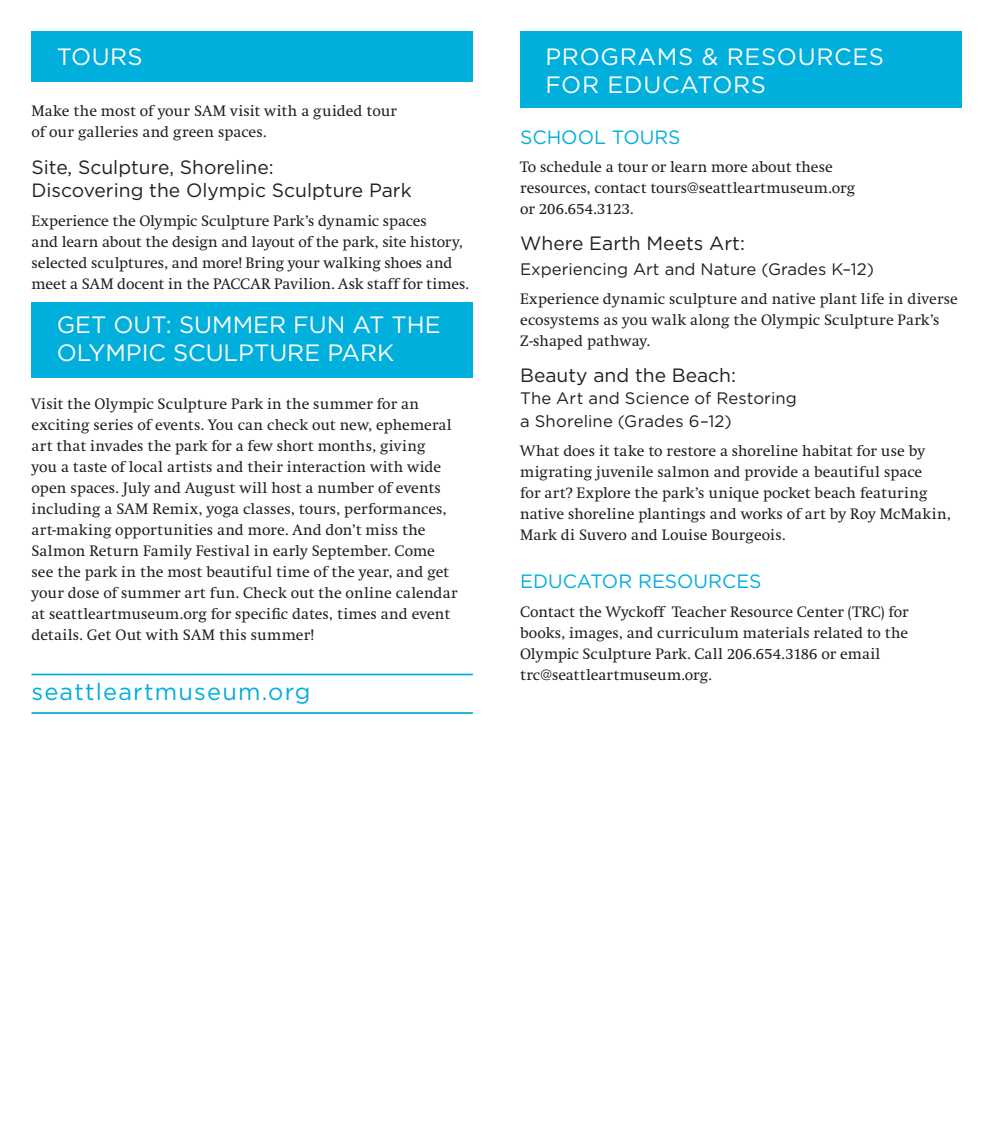
<style>
.page{position:relative;width:993px;height:1134px;background:#fff}
.page>*{position:absolute;margin:0;border:0;box-sizing:border-box;transform-origin:0 0}
.t1{font:23.62px "Gotham";letter-spacing:.01em;color:#fff}
.t2{font:23.62px "Gotham";color:#00afdb}
.t3{font:19.25px/22.8px "Gotham";color:#231f20}
.t4{font:19.25px "Gotham";color:#00afdb}
.t5{font:16.62px/22.8px "Gotham";letter-spacing:.01em;color:#231f20}
.t6{font:15.75px/21px "Swift EF";letter-spacing:.005em;color:#231f20}
</style>
<div class="page">
<div style="left:32px;top:302px;width:440px;height:76px;background:#00afdb"></div>
<div style="left:32px;top:32px;width:440px;height:50px;background:#00afdb"></div>
<hr style="left:31px;top:674px;width:441px;height:1px;background:#00afdb">
<hr style="left:31px;top:712px;width:441px;height:2px;background:#00afdb">
<div style="left:520px;top:32px;width:441px;height:76px;background:#00afdb"></div>
<h1 class="t1" style="left:57px;top:43px;width:19px">TOUR</h1>
<h1 class="t1" style="left:127px;top:43px;width:17px">S</h1>
<p class="t6" style="left:31px;top:101px;width:367px">Make the most of your SAM visit with a guided tour of our galleries and green spaces.</p>
<p class="t3" style="left:31px;top:156px;width:381px">Site, Sculpture, Shoreline:<br>Discovering the Olympic Sculpture Park</p>
<p class="t6" style="left:31px;top:210px;width:439px">Experience the Olympic Sculpture Park’s dynamic spaces<br>and learn about the design and layout of the park, site history, selected sculptures, and more! Bring your walking shoes and meet a SAM docent in the PACCAR Pavilion. Ask staff for times.</p>
<h1 class="t1" style="left:57px;top:312px;width:75px">GET OUT</h1>
<h1 class="t1" style="left:166px;top:312px;width:47px">: SUMMER</h1>
<h1 class="t1" style="left:293px;top:312px;width:115px">FUN AT THE</h1>
<h1 class="t1" style="left:39px;top:340px;width:17px">OLYMPIC</h1>
<h1 class="t1" style="left:173px;top:340px;width:33px">SCULPTURE</h1>
<h1 class="t1" style="left:327px;top:340px;width:17px">PARK</h1>
<p class="t6" style="left:31px;top:393px;width:427px">Visit the Olympic Sculpture Park in the summer for an exciting series of events. You can check out new, ephemeral art that invades the park for a few short months, giving<br>you a taste of local artists and their interaction with wide open spaces. July and August will host a number of events including a SAM Remix, yoga classes, tours, performances, art-making opportunities and more. And don’t miss the Salmon Return Family Festival in early September. Come see the park in the most beautiful time of the year, and get your dose of summer art fun. Check out the online calendar at seattleartmuseum.org for specific dates, times and event details. Get Out with SAM this summer!</p>
<h1 class="t2" style="left:31px;top:678px;width:280px">seattleartmuseum.org</h1>
<h1 class="t1" style="left:520px;top:43px;width:21px">PRO</h1>
<h1 class="t1" style="left:600px;top:43px;width:38px">GRAM</h1>
<h1 class="t1" style="left:678px;top:43px;width:118px">S &amp; RESOURCE</h1>
<h1 class="t1" style="left:868px;top:43px;width:17px">S</h1>
<h1 class="t1" style="left:545px;top:71px;width:117px">FOR EDUCATOR</h1>
<h1 class="t1" style="left:750px;top:71px;width:17px">S</h1>
<p class="t4" style="left:520px;top:126px;width:28px">SCHOOL</p>
<p class="t4" style="left:611px;top:126px;width:15px">TOUR</p>
<p class="t4" style="left:668px;top:126px;width:14px">S</p>
<p class="t6" style="left:520px;top:157px;width:336px">To schedule a tour or learn more about these resources, contact tours@seattleartmuseum.org or 206.654.3123.</p>
<p class="t3" style="left:520px;top:232px;width:226px">Where Earth Meets Art:</p>
<p class="t5" style="left:520px;top:257px;width:355px">Experiencing Art and Nature (Grades K–12)</p>
<p class="t6" style="left:520px;top:288px;width:439px">Experience dynamic sculpture and native plant life in diverse ecosystems as you walk along the Olympic Sculpture Park’s<br>Z-shaped pathway.</p>
<p class="t3" style="left:520px;top:363px;width:217px">Beauty and the Beach:</p>
<p class="t5" style="left:520px;top:387px;width:278px">The Art and Science of Restoring a Shoreline (Grades 6–12)</p>
<p class="t6" style="left:520px;top:441px;width:432px">What does it take to restore a shoreline habitat for use by migrating juvenile salmon and provide a beautiful space<br>for art? Explore the park’s unique pocket beach featuring native shoreline plantings and works of art by Roy McMakin, Mark di Suvero and Louise Bourgeois.</p>
<p class="t4" style="left:520px;top:570px;width:43px">EDUCATOR</p>
<p class="t4" style="left:638px;top:570px;width:55px">RESOURCE</p>
<p class="t4" style="left:749px;top:570px;width:14px">S</p>
<p class="t6" style="left:520px;top:601px;width:390px">Contact the Wyckoff Teacher Resource Center (TRC) for books, images, and curriculum materials related to the Olympic Sculpture Park. Call 206.654.3186 or email trc@seattleartmuseum.org.</p>
</div>
